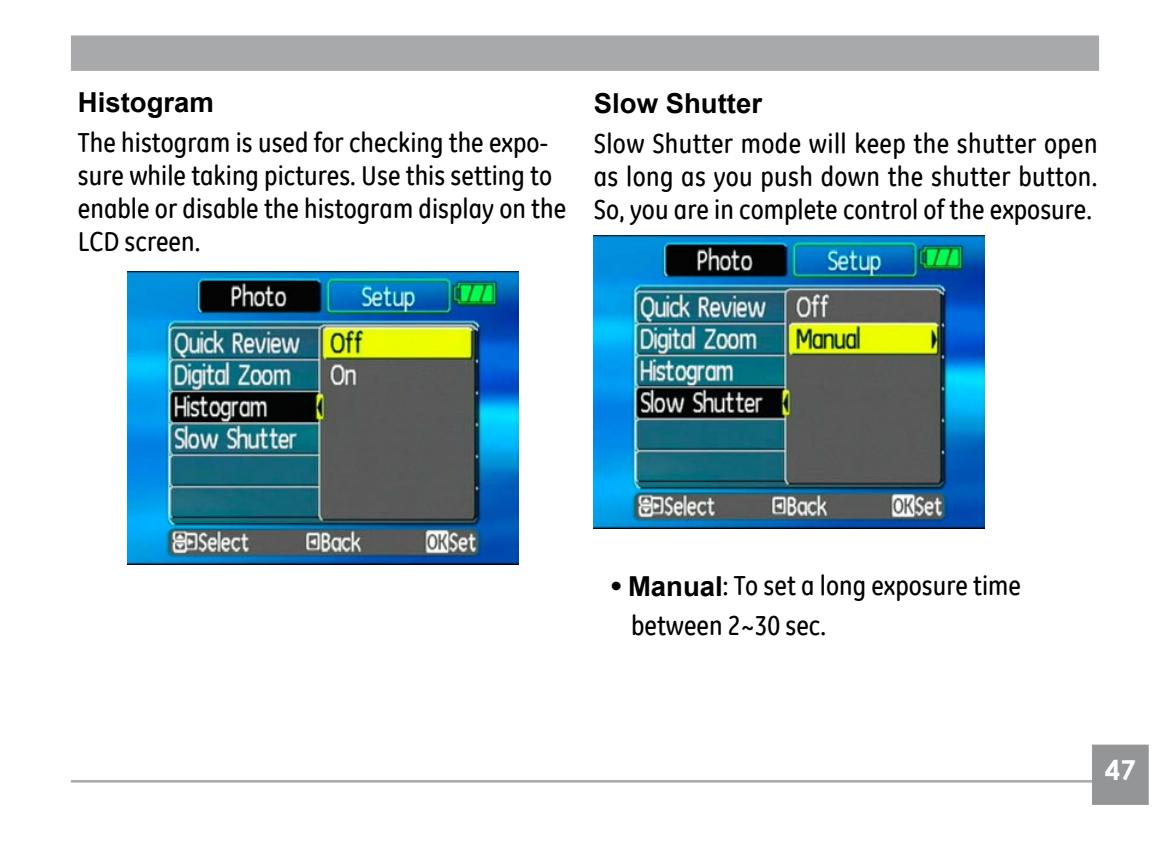
<style>
.page{position:relative;width:1170px;height:851px;background:#fff}
.page>*{position:absolute;margin:0;border:0;box-sizing:border-box;transform-origin:0 0}
.t1{font:condensed 27.5px/33px "GE Inspira Pitch";color:#000}
.t2{font:700 27.5px "Arial";color:#000}
.t3{font:700 27.5px "Century Gothic";color:#fff}
.s1{font-family:"Arial";font-weight:700;font-stretch:normal}
</style>
<div class="page">
<div style="left:72px;top:37px;width:1025px;height:33px;background:#a7a9ab"></div>
<div style="left:71px;top:35px;width:1027px;height:36px;border:2px solid #a7a9ab"></div>
<hr style="left:71px;top:780px;width:1020px;height:2px;background:#a7a9ab">
<div style="left:1093px;top:745px;width:54px;height:58px;background:#939597"></div>
<div style="left:1091px;top:744px;width:57px;height:60px;border:2px solid #939597"></div>
<img style="left:127px;top:271px;width:391px;height:293px">
<img style="left:594px;top:236px;width:390px;height:292px">
<p class="t2" style="left:78px;top:84px;width:137px">Histogram</p>
<p class="t1" style="left:78px;top:126px;width:489px">The histogram is used for checking the expo&shy;sure while taking pictures. Use this setting to enable or disable the histogram display on the LCD screen.</p>
<p class="t2" style="left:594px;top:85px;width:170px">Slow Shutter</p>
<p class="t1" style="left:594px;top:126px;width:505px;text-align:justify">Slow Shutter mode will keep the shutter open as long as you push down the shutter button.<br>So, you are in complete control of the exposure.</p>
<p class="t1" style="left:631px;top:565px;width:391px;line-height:40px;text-indent:-21px">• <span class="s1">Manual</span>: To set a long exposure time between 2~30 sec.</p>
<p class="t3" style="left:1104px;top:749px;width:16px">47</p>
</div>
